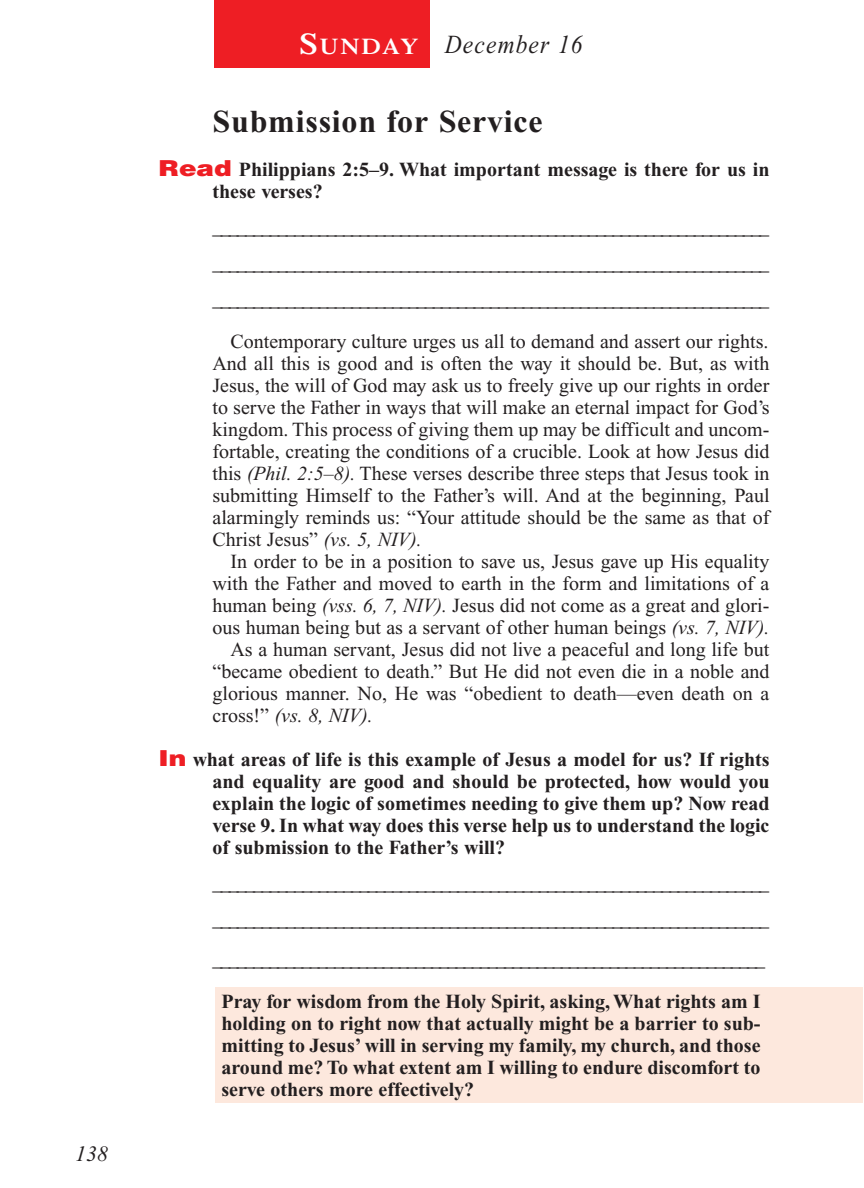
<style>
.page{position:relative;width:864px;height:1188px;background:#fff}
.page>*{position:absolute;margin:0;border:0;box-sizing:border-box;transform-origin:0 0}
.t1{font:700 32px "Times New Roman";letter-spacing:.025em;color:#231f20}
.t2{font:italic 26px "Times New Roman";letter-spacing:.05em;color:#231f20;scale:.9 1}
.t3{font:italic 22px "Times New Roman";color:#231f20}
.t4{font:20px/22px "Times New Roman";color:#231f20;text-align:justify}
.t5{font:700 20px/22px "Times New Roman";color:#231f20;text-align:justify}
.t6{font:italic 20px "Times New Roman";color:#231f20}
.s1{font-family:"Times";font-weight:600;font-style:normal;font-size:30px;color:#fff}
.s2{font-family:"Times";font-weight:600;font-style:normal;font-size:22.4px;color:#fff}
.s3{font-family:"Helvetica";font-weight:900;font-size:22px;color:#ee1e24}
.s4{font-style:italic}
.s5{font-style:normal}
</style>
<div class="page">
<div style="left:215px;top:988px;width:647px;height:115px;background:#fde8dd"></div>
<div style="left:214px;top:0;width:216px;height:68px;background:#ee1e24"></div>
<p class="t3" style="left:75px;top:1146px;width:34px">138</p>
<h2 class="t2" style="left:300px;top:35px;width:316px"><span class="s1">S</span><span class="s2">UNDAY</span> December 16</h2>
<h1 class="t1" style="left:213px;top:110px;width:332px">Submission for Service</h1>
<p class="t5" style="left:213px;top:160px;width:558px;text-indent:-54px"><span class="s3">Read</span> Philippians 2:5–9. What important message is there for us in these verses?</p>
<p class="t4" style="left:213px;top:211px;width:558px;line-height:36px">____________________________________________________________________ ____________________________________________________________________ ____________________________________________________________________</p>
<p class="t4" style="left:213px;top:332px;width:559px;text-indent:18px">Contemporary culture urges us all to demand and assert our rights.<br>And all this is good and is often the way it should be. But, as with Jesus, the will of God may ask us to freely give up our rights in order to serve the Father in ways that will make an eternal impact for God’s kingdom. This process of giving them up may be difficult and uncom&shy;fortable, creating the conditions of a crucible. Look at how Jesus did this <span class="s4">(Phil. 2:5–8).</span> These verses describe three steps that Jesus took in submitting Himself to the Father’s will. And at the beginning, Paul alarmingly reminds us: “Your attitude should be the same as that of Christ Jesus” <span class="s4">(vs. 5, NIV).</span></p>
<p class="t4" style="left:231px;top:552px;width:540px">In order to be in a position to save us, Jesus gave up His equality</p>
<p class="t4" style="left:213px;top:574px;width:558px">with the Father and moved to earth in the form and limitations of a</p>
<p class="t4" style="left:213px;top:596px;width:558px">human being <span class="s4">(vss. 6, 7, NIV).</span> Jesus did not come as a great and glori-</p>
<p class="t4" style="left:213px;top:618px;width:558px">ous human being but as a servant of other human beings <span class="s4">(vs. 7, NIV).</span></p>
<p class="t4" style="left:231px;top:640px;width:540px">As a human servant, Jesus did not live a peaceful and long life but</p>
<p class="t4" style="left:213px;top:662px;width:559px">“became obedient to death.” But He did not even die in a noble and</p>
<p class="t4" style="left:213px;top:684px;width:559px">glorious manner. No, He was “obedient to death—even death on a</p>
<p class="t6" style="left:213px;top:708px;width:162px"><span class="s5">cross!”</span> (vs. 8, NIV).</p>
<p class="t5" style="left:213px;top:750px;width:559px;text-indent:-54px"><span class="s3">In</span> what areas of life is this example of Jesus a model for us? If rights and equality are good and should be protected, how would you explain the logic of sometimes needing to give them up? Now read verse 9. In what way does this verse help us to understand the logic of submission to the Father’s will?</p>
<p class="t4" style="left:213px;top:867px;width:558px;line-height:36px">____________________________________________________________________ ____________________________________________________________________</p>
<p class="t4" style="left:213px;top:950px;width:554px">____________________________________________________________________</p>
<p class="t5" style="left:222px;top:992px;width:541px">Pray for wisdom from the Holy Spirit, asking, What rights am I holding on to right now that actually might be a barrier to sub&shy;mitting to Jesus’ will in serving my family, my church, and those around me? To what extent am I willing to endure discomfort to serve others more effectively?</p>
</div>
